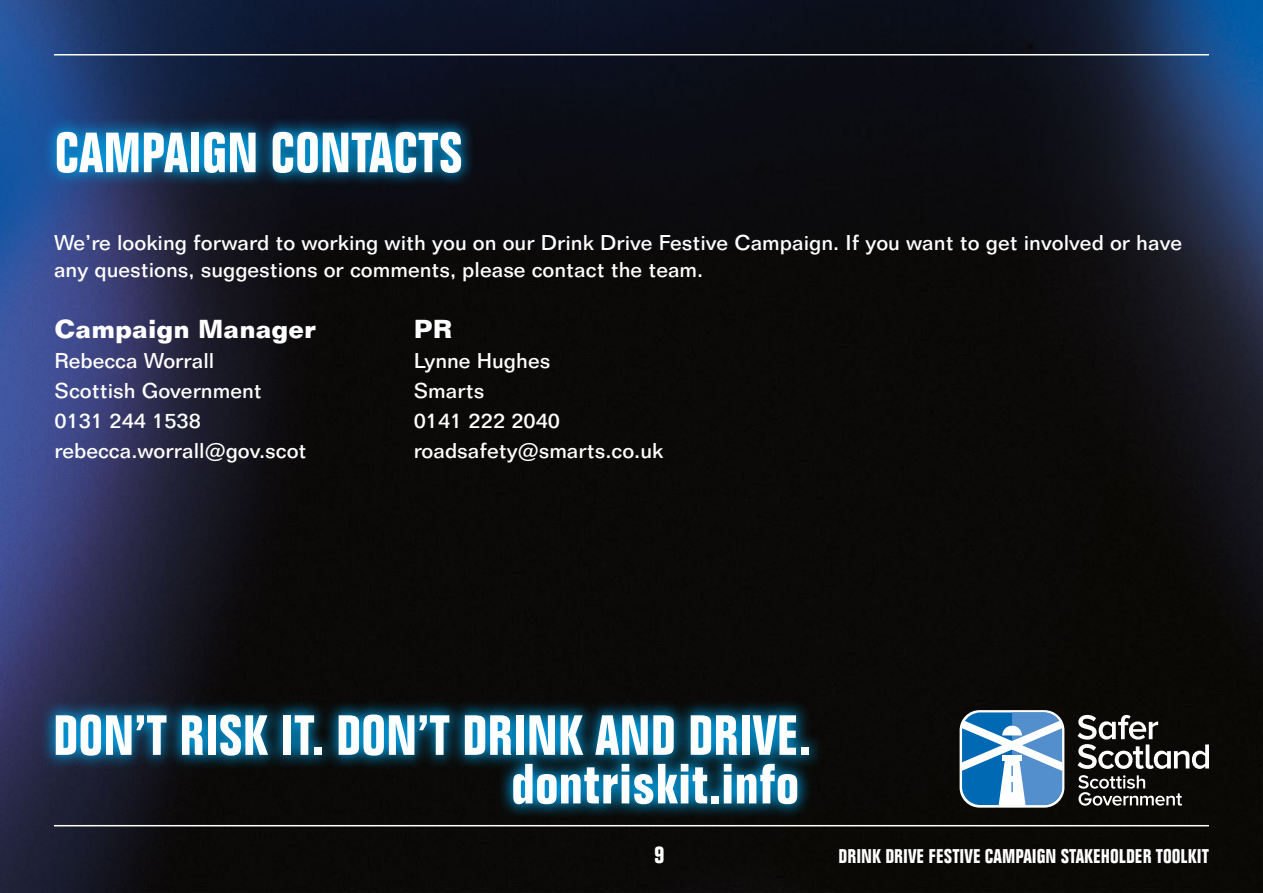
<style>
.page{position:relative;width:1263px;height:893px;background:#fff}
.page>*{position:absolute;margin:0;border:0;box-sizing:border-box;transform-origin:0 0}
.t1{font:700 condensed 55.5px/48.6px "Folio BT";color:#fff;text-align:right}
.t2{font:700 25.5px "Folio BT";color:#fff}
.t3{font:700 condensed 24px "Folio BT";color:#fff}
.t4{font:500 21px/30px "Folio BT";color:#fff}
.t5{font:700 condensed 19.5px "Folio BT";color:#fff}
</style>
<div class="page">
<img style="left:0;top:0;width:1263px;height:893px">
<hr style="left:54px;top:825px;width:1155px;height:1px;background:#fff">
<hr style="left:54px;top:54px;width:1155px;height:2px;background:#fff">
<svg style="left:41px;top:117px;width:435px;height:71px;background:#0a5783"></svg>
<svg style="left:40px;top:699px;width:783px;height:71px;background:#074c6a"></svg>
<svg style="left:497px;top:748px;width:316px;height:71px;background:#054d6a"></svg>
<div style="left:959px;top:710px;width:105px;height:98px;border:4px solid #fff;border-radius:18px"></div>
<svg style="left:1078px;top:775px;width:104px;height:31px;background:#494845"></svg>
<svg style="left:1077px;top:715px;width:132px;height:54px"></svg>
<svg style="left:961px;top:712px;width:101px;height:94px"></svg>
<h1 class="t1" style="left:55px;top:128px;width:410px">CAMPAIGN CONTACTS</h1>
<p class="t4" style="left:54px;top:229px;width:1129px;line-height:27px">We’re looking forward to working with you on our Drink Drive Festive Campaign. If you want to get involved or have any questions, suggestions or comments, please contact the team.</p>
<p class="t2" style="left:55px;top:313px;width:263px">Campaign Manager</p>
<p class="t4" style="left:55px;top:345px;width:254px">Rebecca Worrall<br>Scottish Government<br>0131 244 1538 rebecca.worrall@gov.scot</p>
<p class="t2" style="left:414px;top:313px;width:40px">PR</p>
<p class="t4" style="left:414px;top:345px;width:251px">Lynne Hughes<br>Smarts<br>0141 222 2040 roadsafety@smarts.co.uk</p>
<h1 class="t1" style="left:53px;top:710px;width:759px">DON’T RISK IT. DON’T DRINK AND DRIVE. dontriskit.info</h1>
<p class="t3" style="left:654px;top:840px;width:12px">9</p>
<p class="t5" style="left:838px;top:844px;width:372px">DRINK DRIVE FESTIVE CAMPAIGN STAKEHOLDER TOOLKIT</p>
</div>
